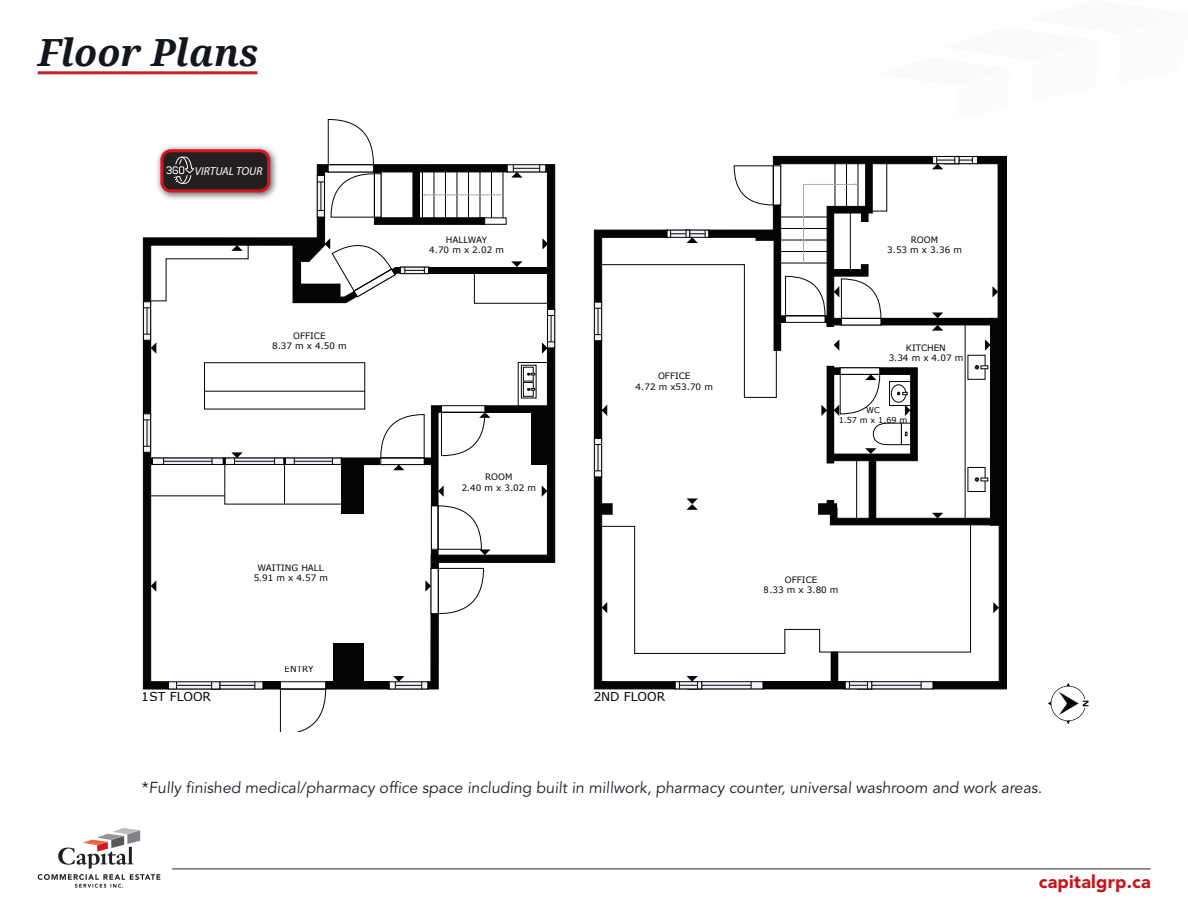
<style>
.page{position:relative;width:1188px;height:918px;background:#fff}
.page>*{position:absolute;margin:0;border:0;box-sizing:border-box;transform-origin:0 0}
.t1{font:italic 700 37.5px "Droid Serif";color:#14161d}
.t2{font:900 18px "Avenir LT Std";letter-spacing:.01em;color:#c8131b}
.t3{font:15.75px "Avenir LT Std";color:#1d1f26}
.t4{font:12.15px "Verdana";color:#040503}
.t5{font:italic 11.55px "Myriad Pro";color:#fff}
.t6{font:8.85px/10.5px "Verdana";color:#040503;text-align:center}
.t7{font:8.1px/9.8px "Verdana";color:#040503;text-align:center}
</style>
<div class="page">
<hr style="left:172px;top:869px;width:979px;height:1px;background:#25272e">
<svg style="left:38px;top:828px;width:122px;height:60px"></svg>
<img style="left:1049px;top:684px;width:40px;height:39px">
<svg style="left:594px;top:156px;width:413px;height:533px"></svg>
<hr style="left:756px;top:236px;width:20px;height:4px;background:#040503">
<div style="left:756px;top:235px;width:20px;height:5px;border:1px solid #040503"></div>
<svg style="left:143px;top:119px;width:412px;height:612px"></svg>
<hr style="left:38px;top:71px;width:219px;height:3px;background:#c82026">
<h1 class="t1" style="left:38px;top:27px;width:222px">Floor Plans</h1>
<h3 class="t5" style="left:195px;top:164px;width:69px">VIRTUAL TOUR</h3>
<p class="t6" style="left:272px;top:330px;width:76px">OFFICE<br>8.37 m x 4.50 m</p>
<p class="t6" style="left:253px;top:562px;width:76px">WAITING HALL<br>5.91 m x 4.57 m</p>
<h3 class="t4" style="left:142px;top:688px;width:71px">1ST FLOOR</h3>
<p class="t6" style="left:285px;top:664px;width:31px">ENTRY</p>
<p class="t6" style="left:429px;top:234px;width:76px">HALLWAY<br>4.70 m x 2.02 m</p>
<p class="t6" style="left:461px;top:472px;width:76px">ROOM<br>2.40 m x 3.02 m</p>
<p class="t6" style="left:636px;top:371px;width:79px">OFFICE<br>4.72 m x53.70 m</p>
<p class="t6" style="left:887px;top:234px;width:76px">ROOM<br>3.53 m x 3.36 m</p>
<p class="t6" style="left:889px;top:342px;width:76px">KITCHEN<br>3.34 m x 4.07 m</p>
<p class="t7" style="left:839px;top:405px;width:71px">WC<br>1.57 m x 1.69 m</p>
<h3 class="t4" style="left:593px;top:688px;width:73px">2ND FLOOR</h3>
<p class="t6" style="left:764px;top:574px;width:76px">OFFICE<br>8.33 m x 3.80 m</p>
<h3 class="t3" style="left:142px;top:779px;width:904px">*Fully finished medical/pharmacy office space including built in millwork, pharmacy counter, universal washroom and work areas.</h3>
<h2 class="t2" style="left:1039px;top:871px;width:113px">capitalgrp.ca</h2>
</div>
